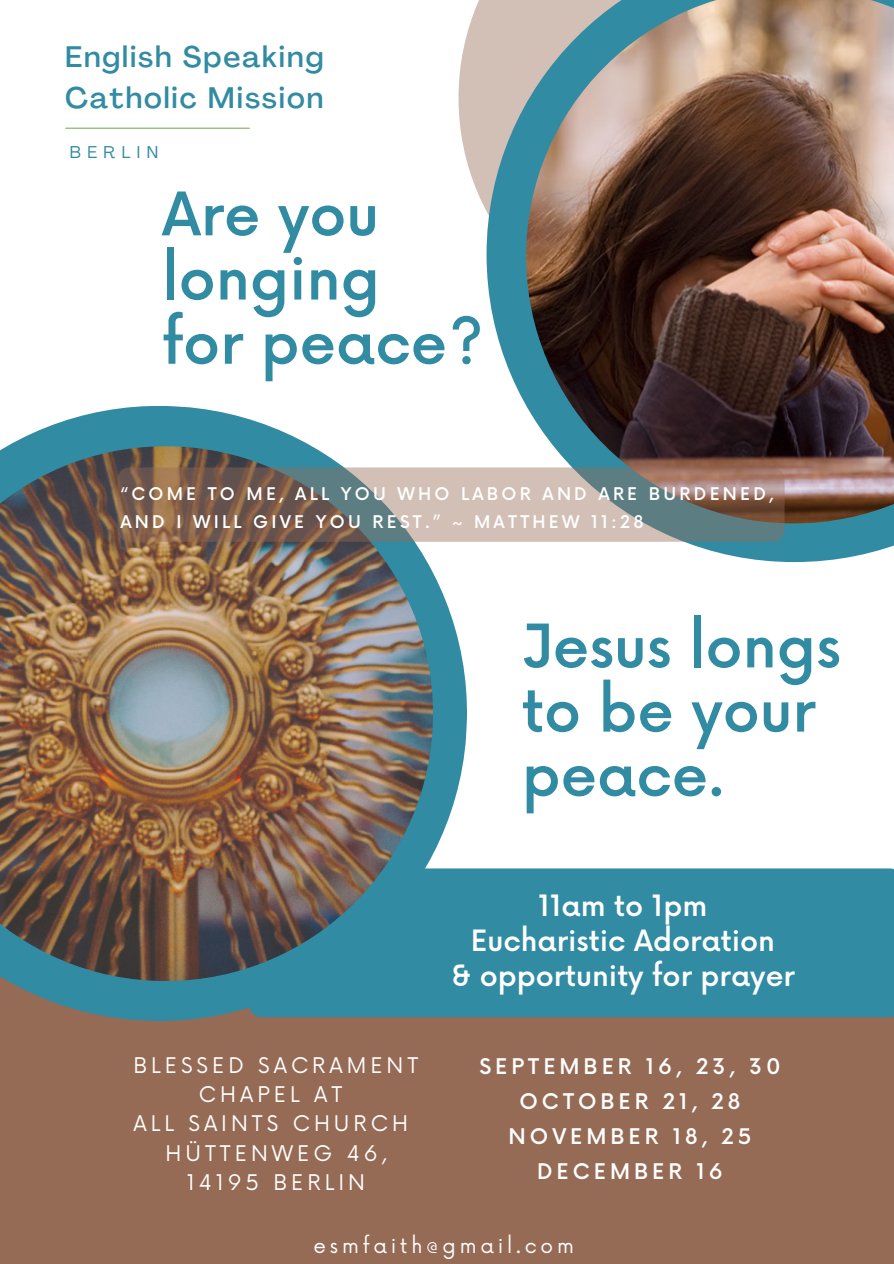
<style>
.page{position:relative;width:894px;height:1264px;background:#fff}
.page>*{position:absolute;margin:0;border:0;box-sizing:border-box;transform-origin:0 0}
.t1{font:500 58.5px/64.2px "Now";color:#318ba2}
.t2{font:500 29.25px/41px "Agrandir";letter-spacing:.065em;color:#318ba2}
.t3{font:500 28.65px/35px "Now";color:#fff;text-align:center}
.t4{font:21px/29.2px "Now";letter-spacing:.19em;color:#fff;text-align:center}
.t5{font:500 21px/35px "Now";letter-spacing:.19em;color:#fff;text-align:center}
.t6{font:20.1px "Now";letter-spacing:.19em;color:#fff}
.t7{font:500 17.1px/28.2px "Now";letter-spacing:.19em;color:#fff}
.t8{font:16.8px "Agrandir";letter-spacing:.38em;color:#318ba2}
</style>
<div class="page">
<hr style="left:66px;top:128px;width:183px;height:1px;background:#619643">
<div style="left:0;top:1017px;width:893px;height:246px;background:#966b55"></div>
<div style="left:474px;top:868px;width:419px;height:149px;background:#318ba2"></div>
<svg style="left:458px;top:0;width:28px;height:210px;fill:#d2bfb6"></svg>
<svg style="left:486px;top:0;width:407px;height:562px"></svg>
<img style="left:526px;top:0;width:367px;height:523px">
<svg style="left:0;top:406px;width:474px;height:622px;fill:#318ba2"></svg>
<img style="left:0;top:446px;width:433px;height:535px">
<svg style="left:117px;top:467px;width:667px;height:75px;background:#97897f"></svg>
<h2 class="t2" style="left:65px;top:39px;width:260px">English Speaking<br>Catholic Mission</h2>
<p class="t8" style="left:70px;top:146px;width:90px">BERLIN</p>
<h1 class="t1" style="left:162px;top:186px;width:323px">Are you longing<br>for peace?</h1>
<p class="t7" style="left:120px;top:480px;width:654px">“COME TO ME, ALL YOU WHO LABOR AND ARE BURDENED,<br>AND I WILL GIVE YOU REST.” ~ MATTHEW 11:28</p>
<h1 class="t1" style="left:521px;top:617px;width:320px">Jesus longs to be your peace.</h1>
<h3 class="t3" style="left:451px;top:889px;width:345px">11am to 1pm<br>Eucharistic Adoration<br>&amp; opportunity for prayer</h3>
<p class="t4" style="left:133px;top:1051px;width:286px">BLESSED SACRAMENT<br>CHAPEL AT<br>ALL SAINTS CHURCH<br>HÜTTENWEG 46,<br>14195 BERLIN</p>
<p class="t5" style="left:479px;top:1050px;width:302px">SEPTEMBER 16, 23, 30<br>OCTOBER 21, 28<br>NOVEMBER 18, 25<br>DECEMBER 16</p>
<p class="t6" style="left:313px;top:1234px;width:262px">esmfaith@gmail.com</p>
</div>
